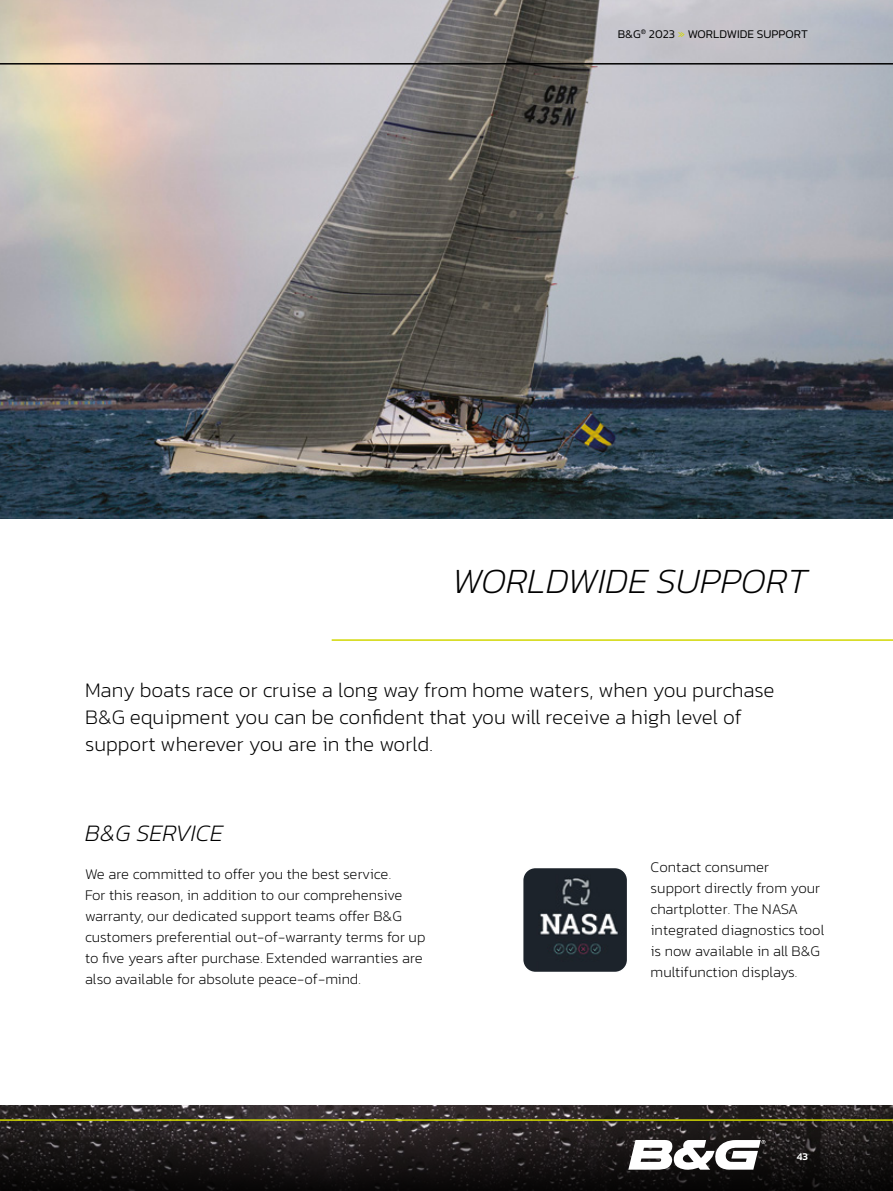
<style>
.page{position:relative;width:893px;height:1191px;background:#fff}
.page>*{position:absolute;margin:0;border:0;box-sizing:border-box;transform-origin:0 0}
.t1{font:italic 200 36px "Kanit";color:#000}
.t2{font:italic 200 24px "Kanit";color:#000}
.t3{font:200 21px/27px "Kanit";color:#000}
.t4{font:200 15px/21px "Kanit";color:#000}
.t5{font:300 12px "Kanit";color:#000}
.t6{font:500 10.5px "Kanit";color:#fff}
.s1{color:#d1d700}
</style>
<div class="page">
<img style="left:0;top:0;width:893px;height:519px">
<img style="left:524px;top:869px;width:102px;height:102px">
<div style="left:522px;top:867px;width:106px;height:106px;border:1px solid #fff;border-radius:13px"></div>
<hr style="left:332px;top:639px;width:561px;height:2px;background:#d1d700">
<hr style="left:0;top:63px;width:893px;height:2px;background:#000">
<img style="left:0;top:1106px;width:893px;height:85px">
<hr style="left:0;top:1119px;width:893px;height:1px;background:#d1d700">
<svg style="left:628px;top:1139px;width:137px;height:31px"></svg>
<p class="t5" style="left:618px;top:25px;width:192px">B&amp;G<sup>®</sup> 2023 <span class="s1">»</span> WORLDWIDE SUPPORT</p>
<h1 class="t1" style="left:452px;top:556px;width:357px">WORLDWIDE SUPPORT</h1>
<h3 class="t3" style="left:85px;top:676px;width:691px">Many boats race or cruise a long way from home waters, when you purchase<br>B&amp;G equipment you can be confident that you will receive a high level of support wherever you are in the world.</h3>
<h2 class="t2" style="left:85px;top:817px;width:140px">B&amp;G SERVICE</h2>
<p class="t4" style="left:85px;top:864px;width:342px">We are committed to offer you the best service.<br>For this reason, in addition to our comprehensive warranty, our dedicated support teams offer B&amp;G customers preferential out-of-warranty terms for up to five years after purchase. Extended warranties are also available for absolute peace-of-mind.</p>
<p class="t4" style="left:651px;top:856px;width:175px">Contact consumer<br>support directly from your chartplotter. The NASA integrated diagnostics tool is now available in all B&amp;G multifunction displays.</p>
<p class="t6" style="left:797px;top:1148px;width:13px">43</p>
</div>
